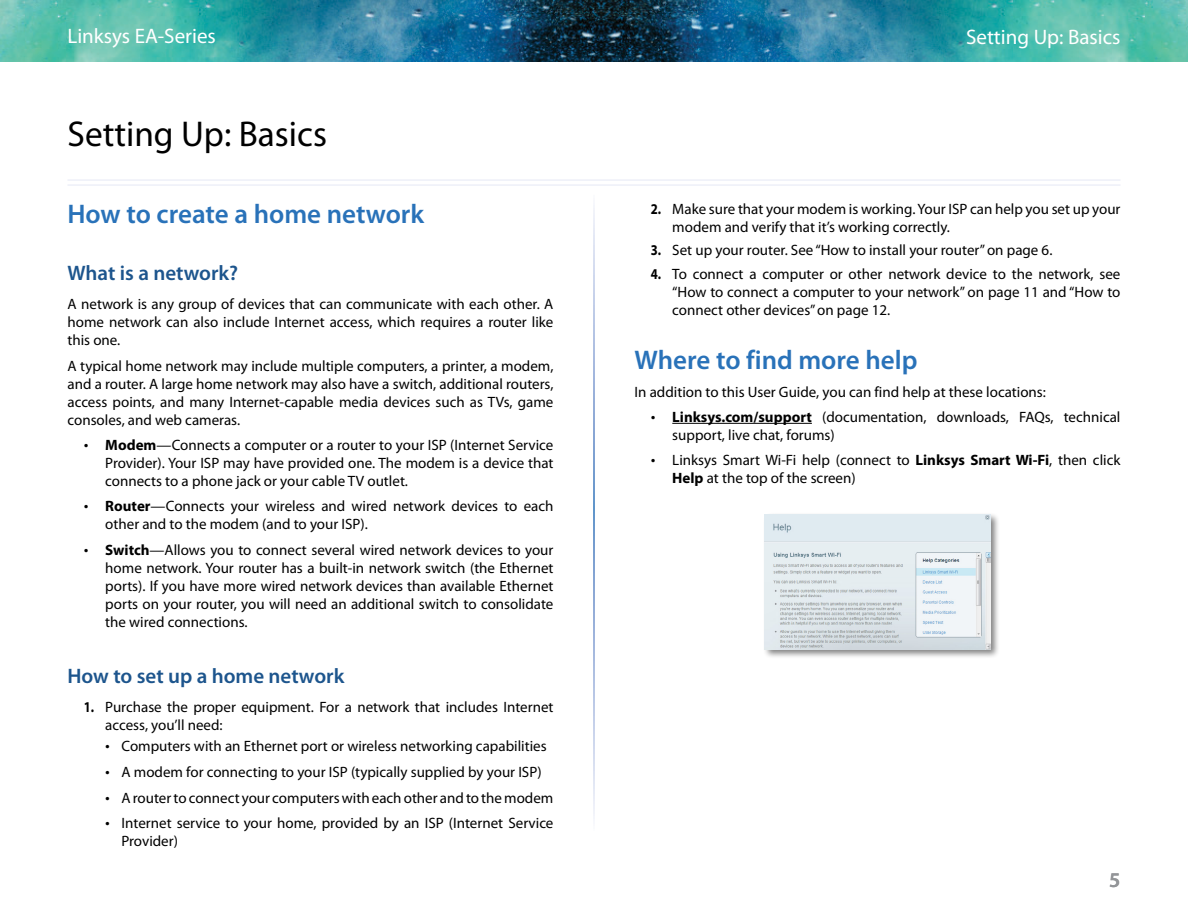
<style>
.page{position:relative;width:1188px;height:918px;background:#fff}
.page>*{position:absolute;margin:0;border:0;box-sizing:border-box;transform-origin:0 0}
.Chapter_Title{font:36px "Myriad Pro";color:#000}
.Heading1{font:600 27px "Myriad Pro";color:#2972b9}
.Heading2{font:600 21px "Myriad Pro";color:#1d558d}
.Header-Left{font:21px "Myriad Pro";color:#fff}
.Header-Right{font:21px "Myriad Pro";color:#fff}
.Page_Number{font:600 21px "Myriad Pro";color:#939598}
.Body{font:15px/18px "Myriad Pro";color:#000}
.s1{font-family:"Times New Roman";font-size:13.5px}
.s2{font-weight:700}
</style>
<div class="page">
<img style="left:0;top:0;width:1188px;height:62px">
<hr style="left:672px;top:423px;width:140px;height:1px;background:#000">
<div style="left:763px;top:512px;width:237px;height:147px;background:#000;opacity:.5"></div>
<img style="left:765px;top:514px;width:225px;height:135px">
<hr style="left:68px;top:180px;width:1052px;height:1px;background:#e5e9f5">
<hr style="left:68px;top:185px;width:1052px;height:1px;background:#e5e9f5">
<p class="Header-Left" style="left:68px;top:23px;width:150px">Linksys EA-Series</p>
<p class="Header-Right" style="left:966px;top:24px;width:156px">Setting Up: Basics</p>
<p class="Chapter_Title" style="left:68px;top:112px;width:261px">Setting Up: Basics</p>
<p class="Heading1" style="left:68px;top:197px;width:358px">How to create a home network</p>
<p class="Heading2" style="left:68px;top:260px;width:172px">What is a network?</p>
<p class="Body" style="left:68px;top:295px;width:487px;text-align:justify">A network is any group of devices that can communicate with each other. A home network can also include Internet access, which requires a router like this one.</p>
<p class="Body" style="left:68px;top:357px;width:488px;text-align:justify">A typical home network may include multiple computers, a printer, a modem, and a router. A large home network may also have a switch, additional routers, access points, and many Internet-capable media devices such as TVs, game consoles, and web cameras.</p>
<p class="Body" style="left:105px;top:435px;width:450px;text-align:justify;text-indent:-22px"><span class="s1">•</span> <span class="s2">Modem</span>—Connects a computer or a router to your ISP (Internet Service Provider). Your ISP may have provided one. The modem is a device that connects to a phone jack or your cable TV outlet.</p>
<p class="Body" style="left:105px;top:497px;width:450px;text-indent:-22px"><span class="s1">•</span> <span class="s2">Router</span>—Connects your wireless and wired network devices to each other and to the modem (and to your ISP).</p>
<p class="Body" style="left:105px;top:541px;width:450px;text-align:justify;text-indent:-22px"><span class="s1">•</span> <span class="s2">Switch</span>—Allows you to connect several wired network devices to your home network. Your router has a built-in network switch (the Ethernet ports). If you have more wired network devices than available Ethernet ports on your router, you will need an additional switch to consolidate the wired connections.</p>
<p class="Heading2" style="left:68px;top:662px;width:278px">How to set up a home network</p>
<p class="Body" style="left:105px;top:697px;width:450px;text-indent:-22px"><span class="s2">1.</span> Purchase the proper equipment. For a network that includes Internet access, you’ll need:</p>
<p class="Body" style="left:105px;top:737px;width:443px"><span class="s1">•</span> Computers with an Ethernet port or wireless networking capabilities</p>
<p class="Body" style="left:105px;top:763px;width:438px"><span class="s1">•</span> A modem for connecting to your ISP (typically supplied by your ISP)</p>
<p class="Body" style="left:105px;top:788px;width:450px"><span class="s1">•</span> A router to connect your computers with each other and to the modem</p>
<p class="Body" style="left:122px;top:814px;width:434px;text-indent:-16px"><span class="s1">•</span> Internet service to your home, provided by an ISP (Internet Service<br>Provider)</p>
<p class="Body" style="left:672px;top:199px;width:450px;text-indent:-22px"><span class="s2">2.</span> Make sure that your modem is working. Your ISP can help you set up your modem and verify that it’s working correctly.</p>
<p class="Body" style="left:651px;top:241px;width:403px"><span class="s2">3.</span> Set up your router. See “How to install your router” on page 6.</p>
<p class="Body" style="left:672px;top:264px;width:450px;text-align:justify;text-indent:-22px"><span class="s2">4.</span> To connect a computer or other network device to the network, see “How to connect a computer to your network” on page 11 and “How to connect other devices” on page 12.</p>
<p class="Heading1" style="left:634px;top:342px;width:285px">Where to find more help</p>
<p class="Body" style="left:634px;top:383px;width:413px">In addition to this User Guide, you can find help at these locations:</p>
<p class="Body" style="left:672px;top:408px;width:450px;text-indent:-22px"><span class="s1">•</span> <span class="s2">Linksys.com/support</span> (documentation, downloads, FAQs, technical support, live chat, forums)</p>
<p class="Body" style="left:672px;top:451px;width:450px;text-indent:-22px"><span class="s1">•</span> Linksys Smart Wi-Fi help (connect to <span class="s2">Linksys Smart Wi-Fi</span>, then click<br><span class="s2">Help</span> at the top of the screen)</p>
<p class="Page_Number" style="left:1109px;top:867px;width:13px">5</p>
</div>
